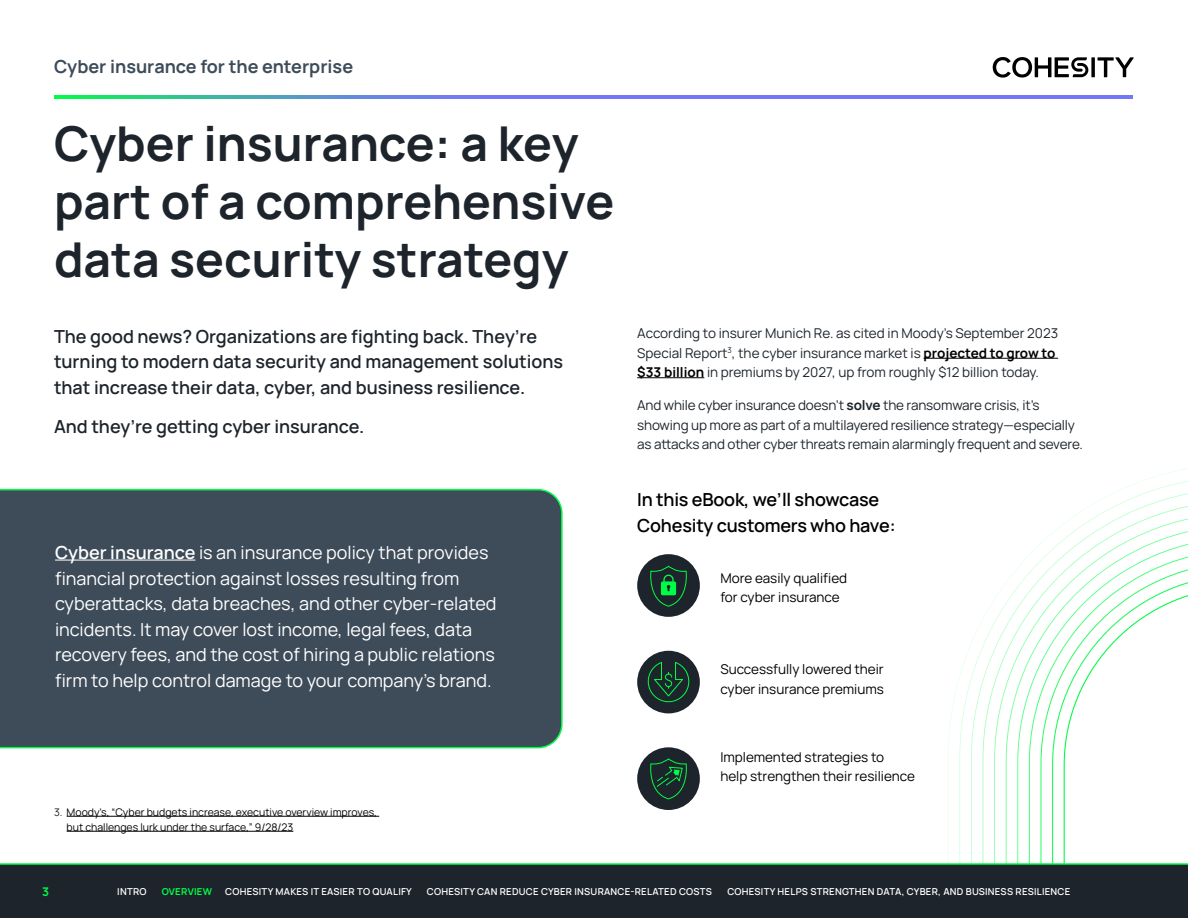
<style>
.page{position:relative;width:1188px;height:918px;background:#fff}
.page>*{position:absolute;margin:0;border:0;box-sizing:border-box;transform-origin:0 0}
.t1{font:700 48px/57.6px "Manrope";color:#1d242b}
.t2{font:18px/25.5px "Manrope";color:#fff}
.t3{font:600 18px/25.5px "Manrope";color:#1d242b}
.t4{font:600 18px/25.5px "Manrope";letter-spacing:-.01em;color:#000}
.t5{font:700 18px "Manrope";color:#3e4c5a}
.t6{font:13.5px/19.5px "Manrope";letter-spacing:-.01em;color:#1d242b}
.t7{font:13.5px/19.5px "Manrope";color:#000}
.t8{font:13.5px/19.5px "Manrope";color:#fff}
.t9{font:700 12px "Manrope";color:#00fd45}
.t10{font:10.5px/15px "Manrope";color:#000}
.t11{font:600 9.6px "Manrope";letter-spacing:.025em;color:#fff}
.t12{font:700 9.6px "Manrope";letter-spacing:.025em;color:#00fd45}
.s1{font-weight:600}
.s2{color:#1d242b}
.s3{font-weight:700;color:#000}
.s4{font-weight:700}
</style>
<div class="page">
<svg style="left:54px;top:95px;width:1079px;height:4px;background:#628cda"></svg>
<svg style="left:1091px;top:57px;width:4px;height:20px"></svg>
<svg style="left:1098px;top:57px;width:36px;height:20px"></svg>
<svg style="left:993px;top:57px;width:95px;height:21px"></svg>
<div style="left:0;top:489px;width:563px;height:259px;background:#3e4c5a"></div>
<svg style="left:948px;top:468px;width:240px;height:395px"></svg>
<hr style="left:55px;top:560px;width:140px;height:1px;background:#fff">
<div style="left:0;top:864px;width:1188px;height:54px;background:#1d242b"></div>
<hr style="left:0;top:863px;width:1188px;height:2px;background:#00fd45">
<hr style="left:924px;top:358px;width:134px;height:1px;background:#000">
<hr style="left:637px;top:377px;width:67px;height:1px;background:#000">
<div style="left:637px;top:554px;width:63px;height:63px;background:#1d242b;border-radius:50%"></div>
<div style="left:637px;top:651px;width:63px;height:62px;background:#1d242b;border-radius:50%"></div>
<div style="left:637px;top:747px;width:63px;height:63px;background:#1d242b;border-radius:50%"></div>
<svg style="left:650px;top:566px;width:37px;height:41px"></svg>
<svg style="left:647px;top:662px;width:43px;height:41px"></svg>
<svg style="left:650px;top:759px;width:37px;height:41px"></svg>
<hr style="left:67px;top:816px;width:312px;height:1px;background:#000">
<hr style="left:67px;top:831px;width:226px;height:1px;background:#000">
<h2 class="t5" style="left:54px;top:52px;width:301px">Cyber insurance for the enterprise</h2>
<h1 class="t1" style="left:54px;top:111px;width:562px">Cyber insurance: a key part of a comprehensive data security strategy</h1>
<h2 class="t3" style="left:54px;top:322px;width:511px">The good news? Organizations are fighting back. They’re turning to modern data security and management solutions that increase their data, cyber, and business resilience.</h2>
<h2 class="t3" style="left:54px;top:412px;width:312px">And they’re getting cyber insurance.</h2>
<p class="t2" style="left:55px;top:539px;width:443px"><span class="s1">Cyber insurance</span> is an insurance policy that provides financial protection against losses resulting from cyberattacks, data breaches, and other cyber-related incidents. It may cover lost income, legal fees, data recovery fees, and the cost of hiring a public relations firm to help control damage to your company’s brand.</p>
<p class="t8" style="left:416px;top:653px;width:137px">Their insights into the anatomy of a breach</p>
<p class="t10" style="left:67px;top:804px;width:312px;text-indent:-13px"><span class="s2">3.</span> Moody’s, “Cyber budgets increase, executive overview improves, but challenges lurk under the surface,” 9/28/23</p>
<p class="t6" style="left:637px;top:323px;width:423px">According to insurer Munich Re. as cited in Moody’s September 2023<br>Special Report<sup>3</sup>, the cyber insurance market is <span class="s3">projected to grow to $33 billion</span> in premiums by 2027, up from roughly $12 billion today.</p>
<p class="t6" style="left:637px;top:395px;width:447px">And while cyber insurance doesn’t <span class="s4">solve</span> the ransomware crisis, it’s showing up more as part of a multilayered resilience strategy—especially as attacks and other cyber threats remain alarmingly frequent and severe.</p>
<h2 class="t4" style="left:637px;top:486px;width:260px">In this eBook, we’ll showcase<br>Cohesity customers who have:</h2>
<p class="t7" style="left:720px;top:568px;width:128px">More easily qualified for cyber insurance</p>
<p class="t7" style="left:720px;top:659px;width:165px">Successfully lowered their cyber insurance premiums</p>
<p class="t7" style="left:720px;top:746px;width:196px">Implemented strategies to<br>help strengthen their resilience</p>
<p class="t9" style="left:42px;top:882px;width:8px">3</p>
<p class="t11" style="left:117px;top:884px;width:31px">INTRO</p>
<p class="t12" style="left:162px;top:884px;width:52px">OVERVIEW</p>
<p class="t11" style="left:225px;top:884px;width:188px">COHESITY MAKES IT EASIER TO QUALIFY</p>
<p class="t11" style="left:427px;top:884px;width:287px">COHESITY CAN REDUCE CYBER INSURANCE-RELATED COSTS</p>
<p class="t11" style="left:727px;top:884px;width:345px">COHESITY HELPS STRENGTHEN DATA, CYBER, AND BUSINESS RESILIENCE</p>
</div>
